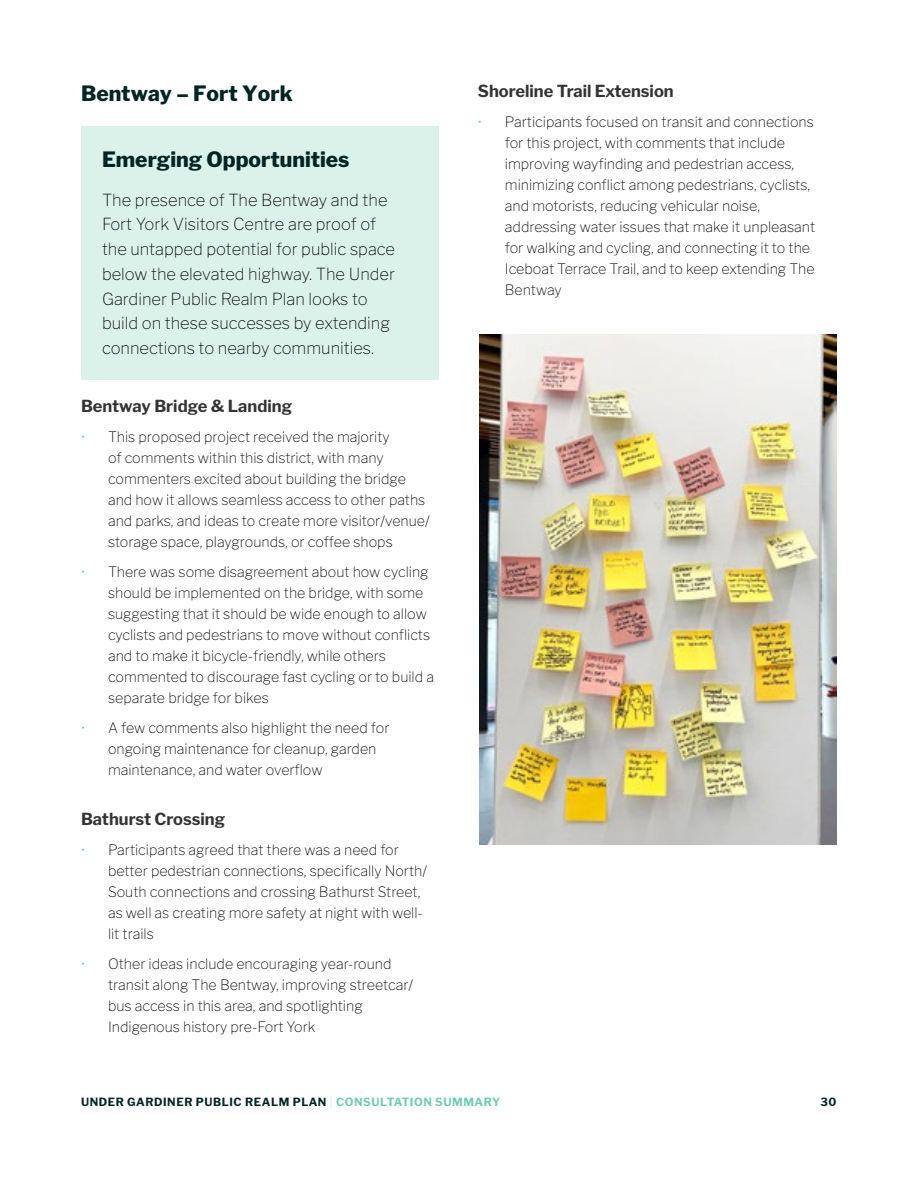
<style>
.page{position:relative;width:918px;height:1188px;background:#fff}
.page>*{position:absolute;margin:0;border:0;box-sizing:border-box;transform-origin:0 0}
.t1{font:100 21px "Libre Franklin";color:#022423}
.t2{font:16.5px/24.8px "Libre Franklin";color:#000}
.t3{font:100 16.5px "Libre Franklin";color:#333}
.t4{font:14.25px/21px "Libre Franklin";color:#000}
.t5{font:100 11.25px "Libre Franklin";letter-spacing:.05em;color:#022423}
.s1{color:#6eccb1}
.s2{color:#dbf2eb}
</style>
<div class="page">
<img style="left:479px;top:334px;width:358px;height:511px">
<div style="left:81px;top:126px;width:358px;height:254px;background:#dbf2eb"></div>
<h1 class="t1" style="left:81px;top:77px;width:213px">Bentway – Fort York</h1>
<h1 class="t1" style="left:102px;top:143px;width:249px">Emerging Opportunities</h1>
<p class="t2" style="left:102px;top:186px;width:295px">The presence of The Bentway and the Fort York Visitors Centre are proof of the untapped potential for public space below the elevated highway. The Under Gardiner Public Realm Plan looks to build on these successes by extending connections to nearby communities.</p>
<p class="t3" style="left:81px;top:393px;width:213px">Bentway Bridge &amp; Landing</p>
<p class="t4" style="left:108px;top:425px;width:323px;text-indent:-27px"><span class="s1">•</span> This proposed project received the majority<br>of comments within this district, with many commenters excited about building the bridge and how it allows seamless access to other paths and parks, and ideas to create more visitor/venue/ storage space, playgrounds, or coffee shops</p>
<p class="t4" style="left:108px;top:560px;width:328px;text-indent:-27px"><span class="s1">•</span> There was some disagreement about how cycling should be implemented on the bridge, with some suggesting that it should be wide enough to allow cyclists and pedestrians to move without conflicts and to make it bicycle-friendly, while others commented to discourage fast cycling or to build a separate bridge for bikes</p>
<p class="t4" style="left:108px;top:716px;width:283px;text-indent:-27px"><span class="s1">•</span> A few comments also highlight the need for ongoing maintenance for cleanup, garden maintenance, and water overflow</p>
<p class="t3" style="left:81px;top:806px;width:146px">Bathurst Crossing</p>
<p class="t4" style="left:108px;top:838px;width:321px;text-indent:-27px"><span class="s1">•</span> Participants agreed that there was a need for better pedestrian connections, specifically North/ South connections and crossing Bathurst Street, as well as creating more safety at night with well&shy;lit trails</p>
<p class="t4" style="left:108px;top:952px;width:307px;text-indent:-27px"><span class="s1">•</span> Other ideas include encouraging year-round transit along The Bentway, improving streetcar/ bus access in this area, and spotlighting Indigenous history pre-Fort York</p>
<p class="t3" style="left:478px;top:78px;width:197px">Shoreline Trail Extension</p>
<p class="t4" style="left:505px;top:110px;width:312px;text-indent:-27px"><span class="s1">•</span> Participants focused on transit and connections for this project, with comments that include improving wayfinding and pedestrian access, minimizing conflict among pedestrians, cyclists, and motorists, reducing vehicular noise, addressing water issues that make it unpleasant for walking and cycling, and connecting it to the Iceboat Terrace Trail, and to keep extending The Bentway</p>
<p class="t5" style="left:81px;top:1093px;width:421px">UNDER GARDINER PUBLIC REALM PLAN <span class="s2">|</span> <span class="s1">CONSULTATION SUMMARY</span></p>
<p class="t5" style="left:820px;top:1093px;width:18px">30</p>
</div>
